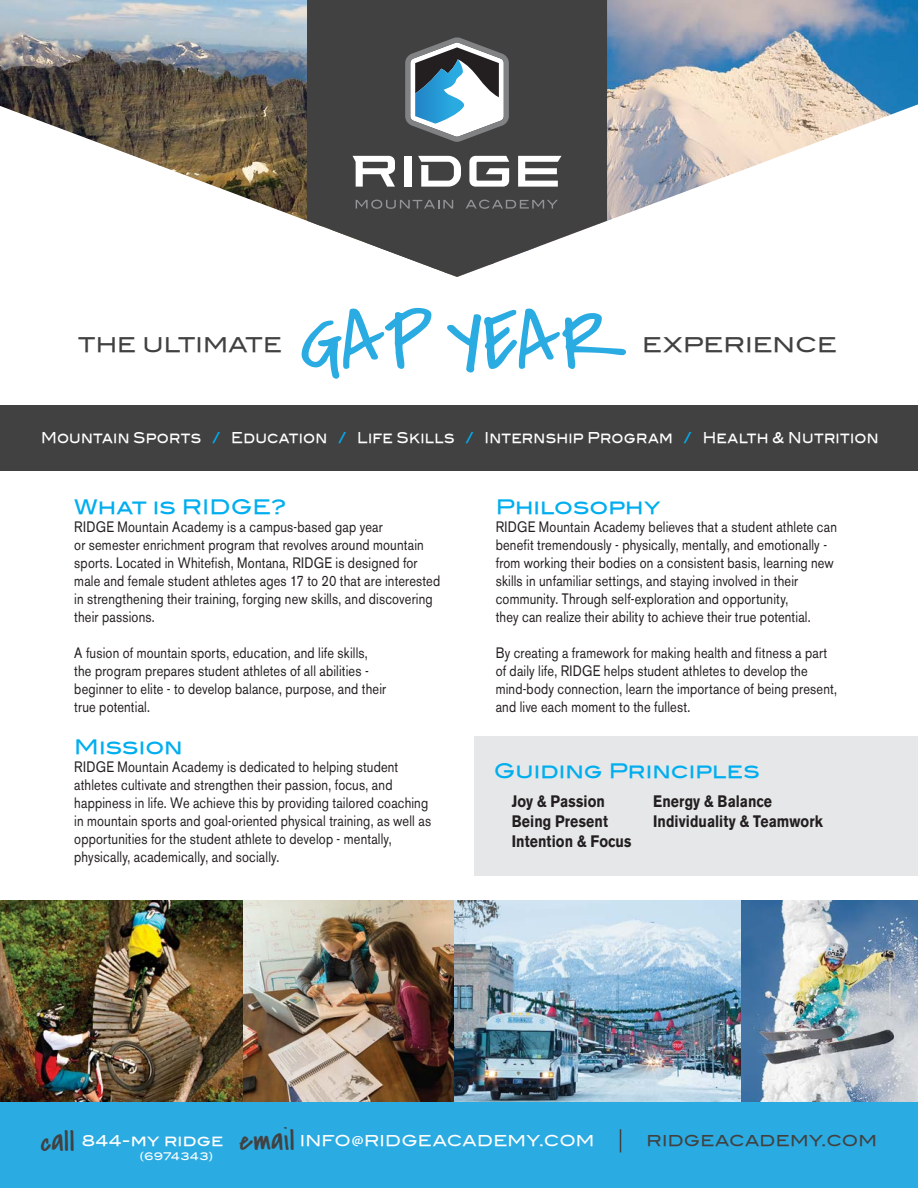
<style>
.page{position:relative;width:918px;height:1188px;background:#fff}
.page>*{position:absolute;margin:0;border:0;box-sizing:border-box;transform-origin:0 0}
.t1{font:83.4px "Covered By Your Grace";letter-spacing:-.02em;color:#2aabe2;scale:1.06 1}
.t2{font:30px "Covered By Your Grace";letter-spacing:.005em;color:#414142;scale:1.06 1}
.t3{font:20.25px "Blair Md ITCTT Medium";letter-spacing:.005em;color:#414142}
.t4{font:20.25px "Blair Md ITCTT Medium";letter-spacing:.005em;color:#414142;scale:1.05 1}
.t5{font:19.95px "Blair Md ITCTT Medium";color:#00aeef}
.t6{font:700 16.5px "Akzidenz Grotesk BE";letter-spacing:.005em;color:#231f20;scale:.85 1}
.t7{font:15px/18px "Akzidenz Grotesk BE";letter-spacing:.015em;color:#231f20;scale:.85 1}
.t8{font:15px "Blair Md ITCTT Medium";letter-spacing:.02em;color:#fff;scale:.85 1}
.t9{font:15px "Blair Md ITCTT Medium";letter-spacing:.02em;color:#fff}
.t10{font:15px "Blair Md ITCTT Medium";letter-spacing:.015em;color:#414142}
.t11{font:10.5px "Blair Md ITCTT Medium";letter-spacing:.045em;color:#fff}
.s1{color:#00aeef}
.s2{font-family:"Covered By Your Grace";font-size:30px;color:#414142}
</style>
<div class="page">
<div style="left:0;top:1102px;width:918px;height:86px;background:#2aabe2"></div>
<div style="left:475px;top:736px;width:443px;height:140px;background:#e6e7e8"></div>
<img style="left:740px;top:901px;width:178px;height:201px">
<img style="left:0;top:901px;width:244px;height:201px">
<img style="left:244px;top:901px;width:496px;height:201px">
<div style="left:0;top:406px;width:918px;height:65px;background:#414142"></div>
<img style="left:0;top:0;width:918px;height:221px">
<svg style="left:307px;top:0;width:300px;height:277px;fill:#414142"></svg>
<svg style="left:356px;top:200px;width:97px;height:9px"></svg>
<svg style="left:466px;top:200px;width:92px;height:9px"></svg>
<svg style="left:469px;top:156px;width:40px;height:31px"></svg>
<svg style="left:518px;top:156px;width:44px;height:31px"></svg>
<svg style="left:353px;top:156px;width:42px;height:31px"></svg>
<div style="left:404px;top:156px;width:7px;height:31px;background:#fff"></div>
<svg style="left:418px;top:156px;width:43px;height:31px"></svg>
<svg style="left:405px;top:37px;width:104px;height:105px"></svg>
<svg style="left:620px;top:1129px;width:1px;height:23px"></svg>
<h3 class="t3" style="left:78px;top:329px;width:205px">THE ULTIMATE</h3>
<h1 class="t1" style="left:300px;top:286px;width:310px">GAP YEAR</h1>
<h3 class="t4" style="left:642px;top:328px;width:187px">EXPERIENCE</h3>
<p class="t8" style="left:41px;top:425px;width:987px">Mountain Sports <span class="s1">/</span> Education <span class="s1">/</span> Life Skills <span class="s1">/</span> Internship Program <span class="s1">/</span> Health &amp; Nutrition</p>
<h3 class="t5" style="left:74px;top:491px;width:213px">What is RIDGE?</h3>
<p class="t7" style="left:74px;top:518px;width:432px">RIDGE Mountain Academy is a campus-based gap year<br>or semester enrichment program that revolves around mountain sports. Located in Whitefish, Montana, RIDGE is designed for male and female student athletes ages 17 to 20 that are interested in strengthening their training, forging new skills, and discovering their passions.</p>
<p class="t7" style="left:74px;top:644px;width:369px">A fusion of mountain sports, education, and life skills, the program prepares student athletes of all abilities - beginner to elite - to develop balance, purpose, and their true potential.</p>
<h3 class="t5" style="left:74px;top:731px;width:110px">Mission</h3>
<p class="t7" style="left:74px;top:758px;width:421px">RIDGE Mountain Academy is dedicated to helping student athletes cultivate and strengthen their passion, focus, and happiness in life. We achieve this by providing tailored coaching in mountain sports and goal-oriented physical training, as well as opportunities for the student athlete to develop - mentally, physically, academically, and socially.</p>
<h3 class="t5" style="left:496px;top:491px;width:166px">Philosophy</h3>
<p class="t7" style="left:496px;top:518px;width:403px">RIDGE Mountain Academy believes that a student athlete can benefit tremendously - physically, mentally, and emotionally - from working their bodies on a consistent basis, learning new skills in unfamiliar settings, and staying involved in their community. Through self-exploration and opportunity,<br>they can realize their ability to achieve their true potential.</p>
<p class="t7" style="left:496px;top:644px;width:403px">By creating a framework for making health and fitness a part of daily life, RIDGE helps student athletes to develop the mind-body connection, learn the importance of being present, and live each moment to the fullest.</p>
<h3 class="t5" style="left:494px;top:755px;width:268px">Guiding Principles</h3>
<p class="t6" style="left:512px;top:792px;width:111px">Joy &amp; Passion</p>
<p class="t6" style="left:653px;top:792px;width:142px">Energy &amp; Balance</p>
<p class="t6" style="left:512px;top:812px;width:115px">Being Present</p>
<p class="t6" style="left:653px;top:812px;width:201px">Individuality &amp; Teamwork</p>
<p class="t6" style="left:512px;top:832px;width:142px">Intention &amp; Focus</p>
<h2 class="t2" style="left:239px;top:1120px;width:54px">email</h2>
<p class="t10" style="left:647px;top:1128px;width:232px">RIDGEACADEMY.COM</p>
<p class="t9" style="left:40px;top:1128px;width:184px"><span class="s2">call</span> 844-my ridge</p>
<p class="t9" style="left:300px;top:1128px;width:296px">INFO@RIDGEACADEMY.COM</p>
<p class="t11" style="left:140px;top:1148px;width:75px">(6974343)</p>
</div>
